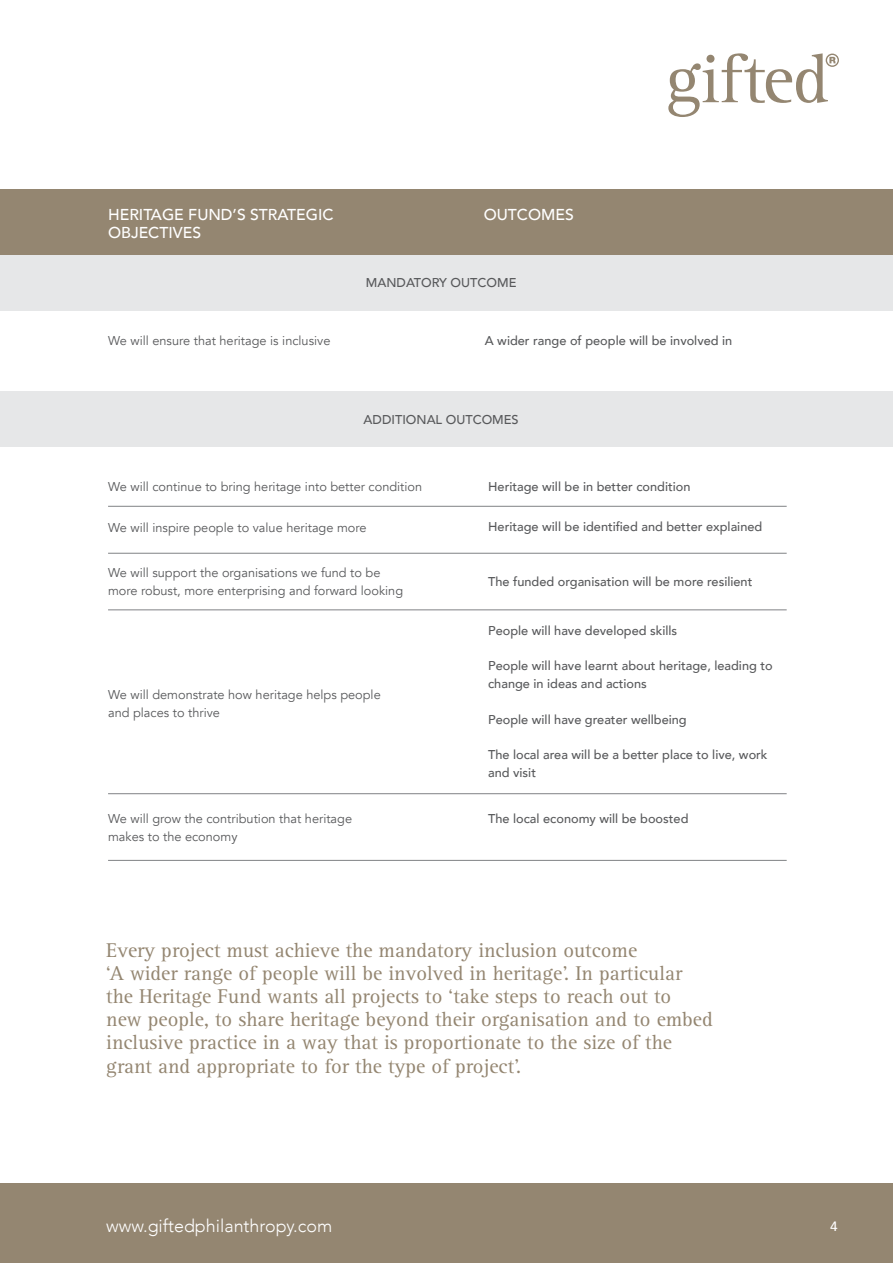
<style>
.page{position:relative;width:893px;height:1263px;background:#fff}
.page>*{position:absolute;margin:0;border:0;box-sizing:border-box;transform-origin:0 0}
.t1{font:20.55px/23.1px "Rotis Serif";color:#948671}
.t2{font:300 17.85px "Avenir";color:#fff}
.t3{font:500 15.75px/18px "Avenir";color:#fff}
.t4{font:500 13.5px "Avenir";color:#fff}
.t5{font:500 12.75px/18px "Avenir";color:#58595b}
.t6{font:12.75px/18px "Avenir";color:#58595b}
</style>
<div class="page">
<div style="left:0;top:1183px;width:893px;height:79px;background:#948671"></div>
<svg style="left:668px;top:53px;width:171px;height:64px"></svg>
<div style="left:0;top:189px;width:893px;height:66px;background:#948671"></div>
<div style="left:0;top:391px;width:893px;height:55px;background:#e6e7e8"></div>
<div style="left:0;top:255px;width:893px;height:56px;background:#e6e7e8"></div>
<hr style="left:108px;top:860px;width:679px;height:1px;background:#808285">
<hr style="left:108px;top:610px;width:679px;height:1px;background:#808285">
<hr style="left:108px;top:553px;width:679px;height:1px;background:#808285">
<hr style="left:108px;top:506px;width:679px;height:1px;background:#808285">
<hr style="left:108px;top:793px;width:679px;height:1px;background:#808285">
<p class="t3" style="left:108px;top:204px;width:227px">HERITAGE FUND’S STRATEGIC<br>OBJECTIVES</p>
<p class="t6" style="left:108px;top:332px;width:224px">We will ensure that heritage is inclusive</p>
<p class="t3" style="left:484px;top:204px;width:92px">OUTCOMES</p>
<p class="t5" style="left:366px;top:273px;width:152px">MANDATORY OUTCOME</p>
<p class="t5" style="left:485px;top:331px;width:249px">A wider range of people will be involved in</p>
<p class="t5" style="left:364px;top:410px;width:157px">ADDITIONAL OUTCOMES</p>
<p class="t6" style="left:108px;top:478px;width:316px">We will continue to bring heritage into better condition</p>
<p class="t6" style="left:108px;top:519px;width:260px">We will inspire people to value heritage more</p>
<p class="t6" style="left:108px;top:563px;width:297px">We will support the organisations we fund to be more robust, more enterprising and forward looking</p>
<p class="t6" style="left:108px;top:685px;width:274px">We will demonstrate how heritage helps people and places to thrive</p>
<p class="t6" style="left:108px;top:810px;width:246px">We will grow the contribution that heritage makes to the economy</p>
<p class="t5" style="left:488px;top:477px;width:204px">Heritage will be in better condition</p>
<p class="t5" style="left:488px;top:517px;width:276px">Heritage will be identified and better explained</p>
<p class="t5" style="left:488px;top:572px;width:266px">The funded organisation will be more resilient</p>
<p class="t5" style="left:488px;top:620px;width:191px">People will have developed skills</p>
<p class="t5" style="left:488px;top:656px;width:286px">People will have learnt about heritage, leading to change in ideas and actions</p>
<p class="t5" style="left:488px;top:709px;width:200px">People will have greater wellbeing</p>
<p class="t5" style="left:488px;top:745px;width:281px">The local area will be a better place to live, work and visit</p>
<p class="t5" style="left:488px;top:809px;width:202px">The local economy will be boosted</p>
<p class="t1" style="left:106px;top:939px;width:608px">Every project must achieve the mandatory inclusion outcome<br>‘A wider range of people will be involved in heritage’. In particular the Heritage Fund wants all projects to ‘take steps to reach out to<br>new people, to share heritage beyond their organisation and to embed inclusive practice in a way that is proportionate to the size of the grant and appropriate to for the type of project’.</p>
<h2 class="t2" style="left:106px;top:1215px;width:228px">www.giftedphilanthropy.com</h2>
<p class="t4" style="left:830px;top:1214px;width:9px">4</p>
</div>
